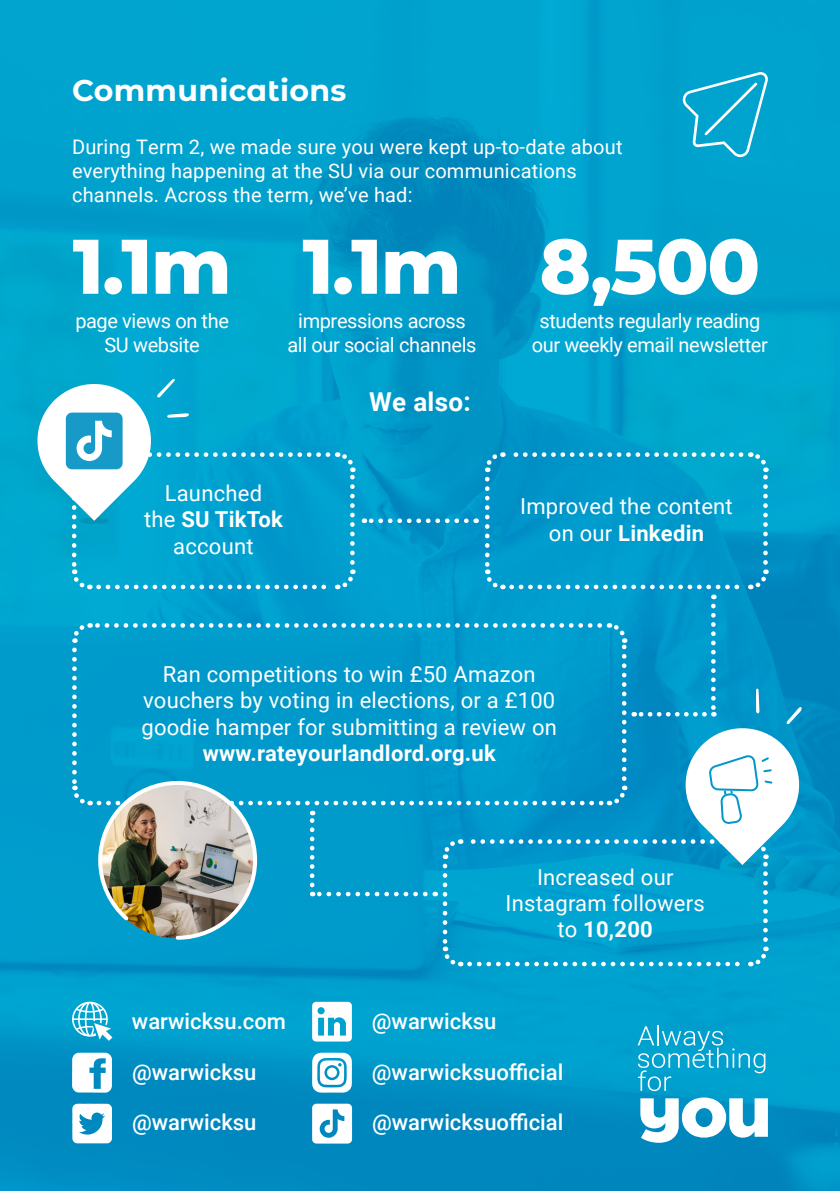
<style>
.page{position:relative;width:840px;height:1191px;background:#fff}
.page>*{position:absolute;margin:0;border:0;box-sizing:border-box;transform-origin:0 0}
.t1{font:800 77.2px "Montserrat Alternates";letter-spacing:-.02em;color:#fff}
.t2{font:700 30px "Montserrat Alternates";letter-spacing:.01em;color:#fff}
.Body_copy{font:700 26px "Roboto";letter-spacing:.01em;color:#fff}
.Body_copy-2{font:22px/26.4px "Roboto";letter-spacing:.01em;color:#fff;text-align:center}
.t3{font:500 22px "Roboto";color:#fff}
.Body_copy-3{font:700 22px "Roboto";letter-spacing:.01em;color:#fff}
.Body_copy-4{font:20px/24px "Roboto";color:#fff}
.Body_copy-5{font:20px/24px "Roboto";letter-spacing:-.02em;color:#fff;text-align:center}
.s1{font-weight:400}
.s2{font-weight:700}
</style>
<div class="page">
<img style="left:0;top:0;width:839px;height:1191px">
<hr style="left:656px;top:1025px;width:2px;height:20px;background:#fff">
<svg style="left:637px;top:1026px;width:128px;height:65px"></svg>
<svg style="left:640px;top:1097px;width:127px;height:45px"></svg>
<svg style="left:312px;top:1052px;width:40px;height:40px"></svg>
<div style="left:327px;top:1067px;width:10px;height:10px;background:#fff;border-radius:50%"></div>
<svg style="left:72px;top:1103px;width:40px;height:40px"></svg>
<svg style="left:72px;top:1052px;width:40px;height:40px"></svg>
<svg style="left:482px;top:479px;width:22px;height:113px"></svg>
<svg style="left:748px;top:449px;width:21px;height:113px"></svg>
<svg style="left:482px;top:450px;width:258px;height:22px"></svg>
<svg style="left:364px;top:518px;width:102px;height:5px"></svg>
<svg style="left:511px;top:569px;width:259px;height:30px"></svg>
<svg style="left:32px;top:378px;width:325px;height:214px"></svg>
<svg style="left:69px;top:606px;width:735px;height:363px"></svg>
<svg style="left:681px;top:72px;width:86px;height:85px"></svg>
<svg style="left:312px;top:1103px;width:40px;height:40px"></svg>
<svg style="left:72px;top:1001px;width:40px;height:39px"></svg>
<svg style="left:312px;top:1001px;width:40px;height:40px"></svg>
<p class="t2" style="left:72px;top:69px;width:276px">Communications</p>
<p class="Body_copy-4" style="left:72px;top:134px;width:551px">During Term 2, we made sure you were kept up-to-date about everything happening at the SU via our communications channels. Across the term, we’ve had:</p>
<p class="t1" style="left:73px;top:210px;width:160px">1.1m</p>
<p class="Body_copy-5" style="left:75px;top:308px;width:155px">page views on the<br>SU website</p>
<p class="Body_copy-5" style="left:298px;top:308px;width:169px">impressions across</p>
<p class="t1" style="left:302px;top:210px;width:160px">1.1m</p>
<p class="Body_copy-5" style="left:287px;top:332px;width:190px">all our social channels</p>
<p class="Body_copy-2" style="left:165px;top:479px;width:99px">Launched</p>
<p class="Body_copy-3" style="left:144px;top:504px;width:140px"><span class="s1">the</span> SU TikTok</p>
<p class="Body_copy-2" style="left:173px;top:532px;width:82px">account</p>
<p class="Body_copy" style="left:369px;top:383px;width:103px">We also:</p>
<p class="t1" style="left:539px;top:210px;width:222px">8,500</p>
<p class="Body_copy-5" style="left:531px;top:308px;width:237px">students regularly reading our weekly email newsletter</p>
<p class="Body_copy-2" style="left:520px;top:492px;width:214px">Improved the content on our <span class="s2">Linkedin</span></p>
<p class="Body_copy-2" style="left:163px;top:660px;width:374px">Ran competitions to win £50 Amazon</p>
<p class="Body_copy-2" style="left:143px;top:686px;width:413px">vouchers by voting in elections, or a £100</p>
<p class="Body_copy-2" style="left:141px;top:713px;width:416px">goodie hamper for submitting a review on</p>
<p class="Body_copy-3" style="left:202px;top:738px;width:294px">www.rateyourlandlord.org.uk</p>
<p class="Body_copy-2" style="left:536px;top:862px;width:138px">Increased our</p>
<p class="Body_copy-2" style="left:505px;top:889px;width:201px">Instagram followers to <span class="s2">10,200</span></p>
<p class="t3" style="left:132px;top:1005px;width:156px">warwicksu.com</p>
<p class="t3" style="left:372px;top:1005px;width:126px">@warwicksu</p>
<p class="t3" style="left:132px;top:1056px;width:126px">@warwicksu</p>
<p class="t3" style="left:372px;top:1056px;width:193px">@warwicksuofficial</p>
<p class="t3" style="left:132px;top:1107px;width:126px">@warwicksu</p>
<p class="t3" style="left:372px;top:1107px;width:193px">@warwicksuofficial</p>
</div>
